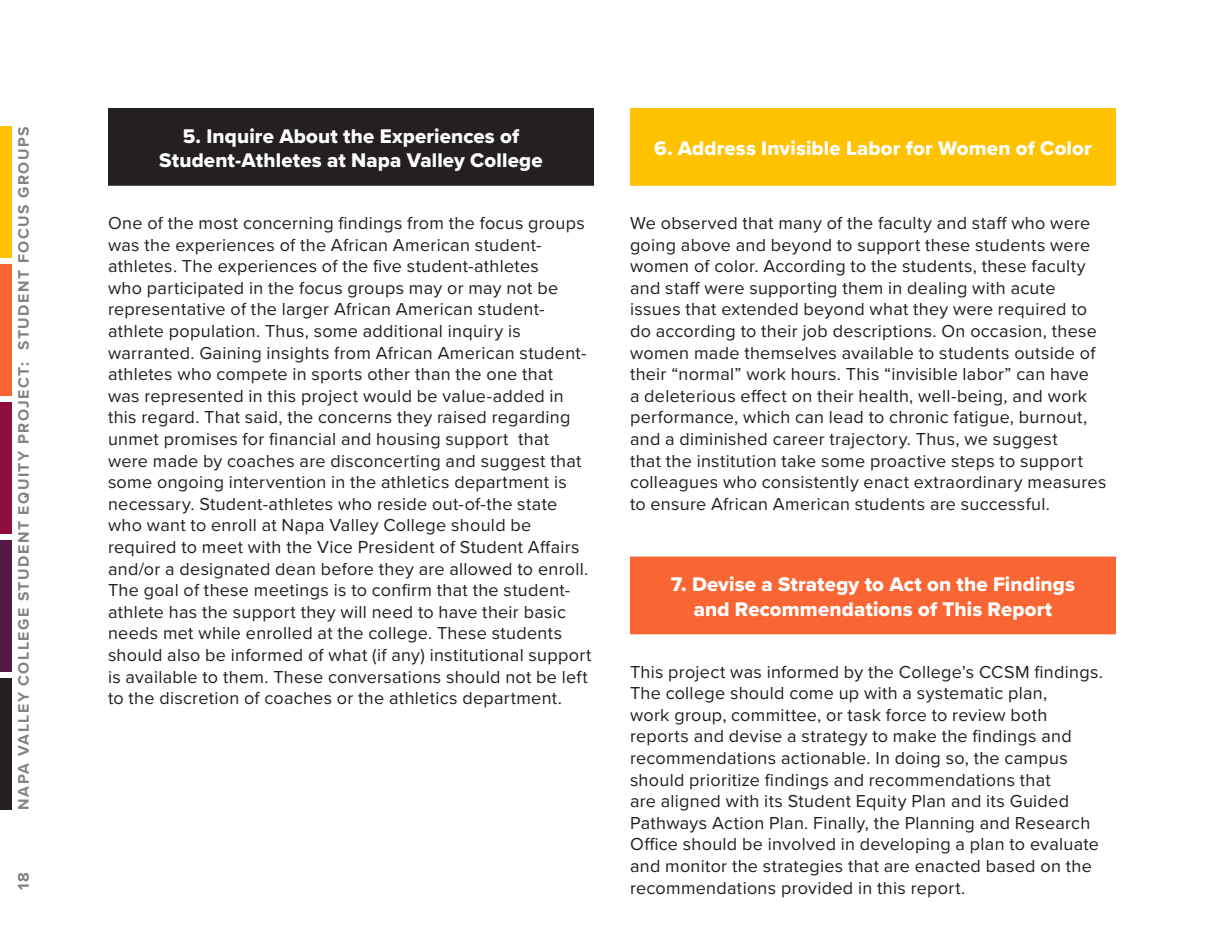
<style>
.page{position:relative;width:1224px;height:936px;background:#fff}
.page>*{position:absolute;margin:0;border:0;box-sizing:border-box;transform-origin:0 0}
.t1{font:20.4px/24.6px "Proxima Nova Extrabld";letter-spacing:.005em;color:#fff;text-align:center}
.t2{font:18px/21.6px "Proxima Nova";letter-spacing:.015em;color:#231f20}
.t3{font:700 16px "Proxima Nova";color:#808285}
.t4{font:700 15.8px "Proxima Nova";letter-spacing:.095em;color:#808285}
</style>
<div class="page">
<div style="left:0;top:540px;width:12px;height:131px;background:#571745"></div>
<div style="left:0;top:678px;width:12px;height:131px;background:#241f21"></div>
<div style="left:0;top:402px;width:12px;height:132px;background:#8f0d3d"></div>
<div style="left:0;top:265px;width:12px;height:131px;background:#fa6633"></div>
<div style="left:0;top:127px;width:12px;height:131px;background:#ffc200"></div>
<div style="left:108px;top:108px;width:486px;height:78px;background:#241f21"></div>
<div style="left:630px;top:108px;width:486px;height:78px;background:#ffc200"></div>
<div style="left:630px;top:557px;width:486px;height:77px;background:#fa6633"></div>
<p class="t4" style="left:12px;top:810px;width:685px;rotate:-90deg">NAPA VALLEY COLLEGE STUDENT EQUITY PROJECT: STUDENT FOCUS GROUPS</p>
<p class="t3" style="left:12px;top:890px;width:20px;rotate:-90deg">18</p>
<p class="t1" style="left:159px;top:123px;width:385px">5. Inquire About the Experiences of<br>Student-Athletes at Napa Valley College</p>
<p class="t2" style="left:108px;top:211px;width:485px">One of the most concerning findings from the focus groups was the experiences of the African American student&shy;athletes. The experiences of the five student-athletes<br>who participated in the focus groups may or may not be representative of the larger African American student&shy;athlete population. Thus, some additional inquiry is warranted. Gaining insights from African American student&shy;athletes who compete in sports other than the one that<br>was represented in this project would be value-added in this regard. That said, the concerns they raised regarding unmet promises for financial and housing support that were made by coaches are disconcerting and suggest that some ongoing intervention in the athletics department is necessary. Student-athletes who reside out-of-the state who want to enroll at Napa Valley College should be required to meet with the Vice President of Student Affairs and/or a designated dean before they are allowed to enroll.<br>The goal of these meetings is to confirm that the student&shy;athlete has the support they will need to have their basic needs met while enrolled at the college. These students should also be informed of what (if any) institutional support is available to them. These conversations should not be left to the discretion of coaches or the athletics department.</p>
<p class="t1" style="left:654px;top:136px;width:439px">6. Address Invisible Labor for Women of Color</p>
<p class="t2" style="left:630px;top:211px;width:478px">We observed that many of the faculty and staff who were going above and beyond to support these students were women of color. According to the students, these faculty and staff were supporting them in dealing with acute issues that extended beyond what they were required to do according to their job descriptions. On occasion, these women made themselves available to students outside of their “normal” work hours. This “invisible labor” can have<br>a deleterious effect on their health, well-being, and work performance, which can lead to chronic fatigue, burnout, and a diminished career trajectory. Thus, we suggest<br>that the institution take some proactive steps to support colleagues who consistently enact extraordinary measures to ensure African American students are successful.</p>
<p class="t1" style="left:671px;top:572px;width:406px">7. Devise a Strategy to Act on the Findings</p>
<p class="t1" style="left:694px;top:596px;width:360px">and Recommendations of This Report</p>
<p class="t2" style="left:630px;top:660px;width:474px">This project was informed by the College’s CCSM findings.<br>The college should come up with a systematic plan,<br>work group, committee, or task force to review both reports and devise a strategy to make the findings and recommendations actionable. In doing so, the campus should prioritize findings and recommendations that<br>are aligned with its Student Equity Plan and its Guided Pathways Action Plan. Finally, the Planning and Research Office should be involved in developing a plan to evaluate and monitor the strategies that are enacted based on the recommendations provided in this report.</p>
</div>
